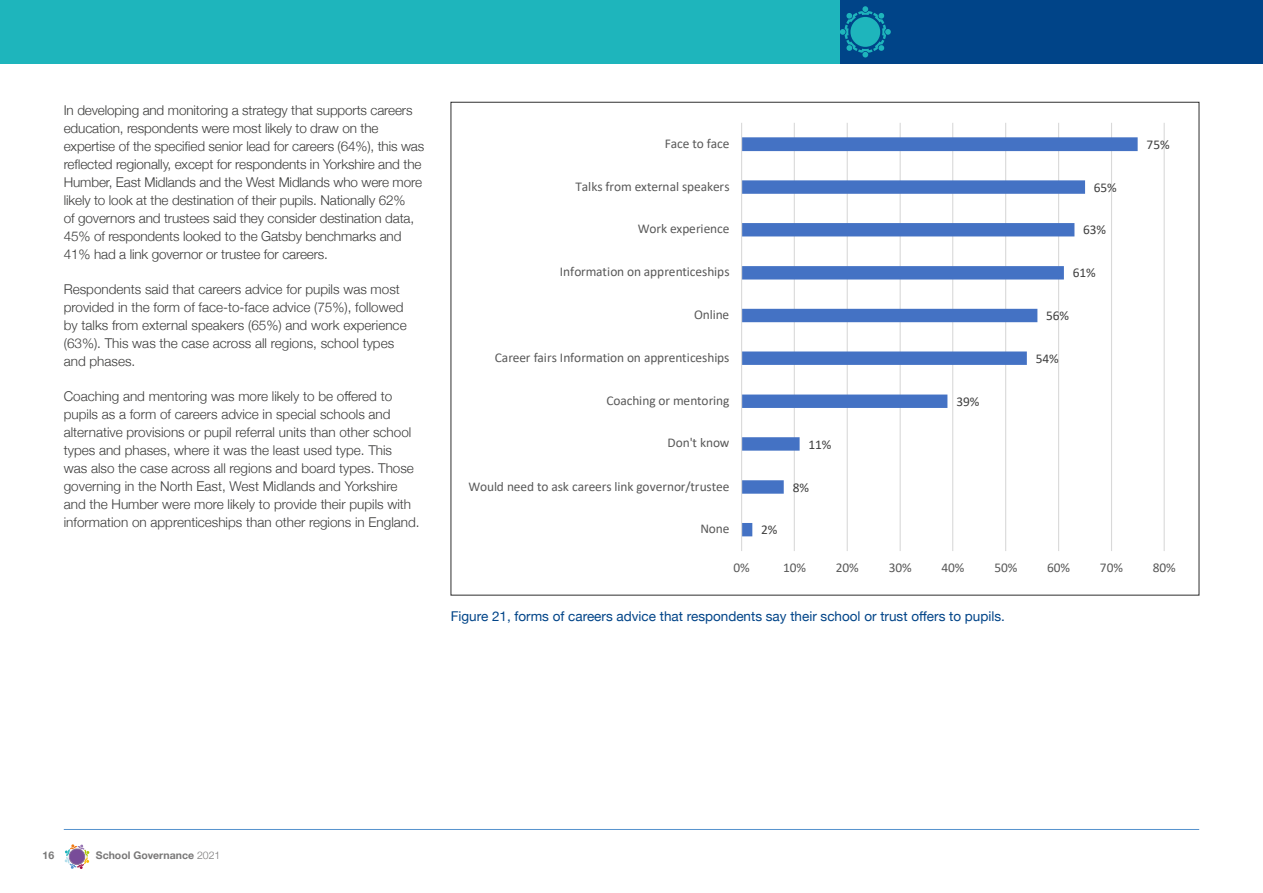
<style>
.page{position:relative;width:1263px;height:893px;background:#fff}
.page>*{position:absolute;margin:0;border:0;box-sizing:border-box;transform-origin:0 0}
._4__Main_Text{font:300 13.5px/18px "Helvetica Neue";color:#3c3c3b}
._5__Figures_Text_dar{font:13.5px "Helvetica Neue";color:#048}
.t1{font:13.35px "Calibri";letter-spacing:-.005em;color:#595959}
.t2{font:13.35px "Calibri";letter-spacing:-.005em;color:#404040}
.t3{font:700 10.5px "Helvetica Neue";color:#797878}
.s1{font-weight:300}
</style>
<div class="page">
<hr style="left:64px;top:829px;width:1135px;height:1px;background:#5692ce">
<svg style="left:65px;top:844px;width:25px;height:25px"></svg>
<div style="left:0;top:0;width:840px;height:64px;background:#1eb5bc"></div>
<div style="left:840px;top:0;width:423px;height:64px;background:#048"></div>
<svg style="left:840px;top:6px;width:51px;height:52px"></svg>
<div style="left:850px;top:17px;width:30px;height:30px;background:#1eb5bc;border-radius:50%"></div>
<hr style="left:794px;top:123px;width:1px;height:428px;background:#d9d9d9">
<hr style="left:847px;top:123px;width:1px;height:428px;background:#d9d9d9">
<hr style="left:900px;top:123px;width:1px;height:428px;background:#d9d9d9">
<hr style="left:952px;top:123px;width:1px;height:428px;background:#d9d9d9">
<hr style="left:1005px;top:123px;width:1px;height:428px;background:#d9d9d9">
<hr style="left:1058px;top:123px;width:1px;height:428px;background:#d9d9d9">
<hr style="left:1111px;top:123px;width:1px;height:428px;background:#d9d9d9">
<hr style="left:1164px;top:123px;width:1px;height:428px;background:#d9d9d9">
<svg style="left:742px;top:137px;width:396px;height:399px"></svg>
<hr style="left:741px;top:123px;width:1px;height:428px;background:#d9d9d9">
<p class="_4__Main_Text" style="left:64px;top:100px;width:362px">In developing and monitoring a strategy that supports careers education, respondents were most likely to draw on the expertise of the specified senior lead for careers (64%), this was reflected regionally, except for respondents in Yorkshire and the Humber, East Midlands and the West Midlands who were more likely to look at the destination of their pupils. Nationally 62%<br>of governors and trustees said they consider destination data, 45% of respondents looked to the Gatsby benchmarks and 41% had a link governor or trustee for careers.</p>
<p class="_4__Main_Text" style="left:64px;top:279px;width:344px">Respondents said that careers advice for pupils was most provided in the form of face-to-face advice (75%), followed by talks from external speakers (65%) and work experience (63%). This was the case across all regions, school types and phases.</p>
<p class="_4__Main_Text" style="left:64px;top:386px;width:357px">Coaching and mentoring was more likely to be offered to pupils as a form of careers advice in special schools and alternative provisions or pupil referral units than other school types and phases, where it was the least used type. This<br>was also the case across all regions and board types. Those governing in the North East, West Midlands and Yorkshire and the Humber were more likely to provide their pupils with information on apprenticeships than other regions in England.</p>
<p class="t1" style="left:665px;top:134px;width:66px">Face to face</p>
<p class="t2" style="left:1146px;top:135px;width:24px">75%</p>
<p class="t1" style="left:575px;top:177px;width:156px">Talks from external speakers</p>
<p class="t2" style="left:1094px;top:178px;width:24px">65%</p>
<p class="t1" style="left:638px;top:220px;width:93px">Work experience</p>
<p class="t2" style="left:1083px;top:221px;width:24px">63%</p>
<p class="t1" style="left:560px;top:263px;width:171px">Information on apprenticeships</p>
<p class="t2" style="left:1073px;top:264px;width:24px">61%</p>
<p class="t1" style="left:694px;top:305px;width:37px">Online</p>
<p class="t2" style="left:1046px;top:306px;width:24px">56%</p>
<p class="t1" style="left:495px;top:348px;width:236px">Career fairs Information on apprenticeships</p>
<p class="t2" style="left:1036px;top:349px;width:24px">54%</p>
<p class="t1" style="left:606px;top:391px;width:125px">Coaching or mentoring</p>
<p class="t2" style="left:956px;top:392px;width:24px">39%</p>
<p class="t1" style="left:668px;top:434px;width:63px">Don't know</p>
<p class="t2" style="left:808px;top:435px;width:24px">11%</p>
<p class="t1" style="left:468px;top:477px;width:263px">Would need to ask careers link governor/trustee</p>
<p class="t2" style="left:793px;top:478px;width:18px">8%</p>
<p class="t1" style="left:700px;top:519px;width:31px">None</p>
<p class="t2" style="left:761px;top:521px;width:18px">2%</p>
<p class="t1" style="left:733px;top:558px;width:18px">0%</p>
<p class="t1" style="left:783px;top:558px;width:24px">10%</p>
<p class="t1" style="left:836px;top:558px;width:24px">20%</p>
<p class="t1" style="left:889px;top:558px;width:24px">30%</p>
<p class="t1" style="left:941px;top:558px;width:24px">40%</p>
<p class="t1" style="left:994px;top:558px;width:24px">50%</p>
<p class="t1" style="left:1047px;top:558px;width:24px">60%</p>
<p class="t1" style="left:1100px;top:558px;width:24px">70%</p>
<p class="t1" style="left:1153px;top:558px;width:24px">80%</p>
<p class="_5__Figures_Text_dar" style="left:451px;top:606px;width:556px">Figure 21, forms of careers advice that respondents say their school or trust offers to pupils.</p>
<p class="t3" style="left:43px;top:847px;width:13px">16</p>
<p class="t3" style="left:96px;top:847px;width:126px">School Governance <span class="s1">2021</span></p>
</div>
